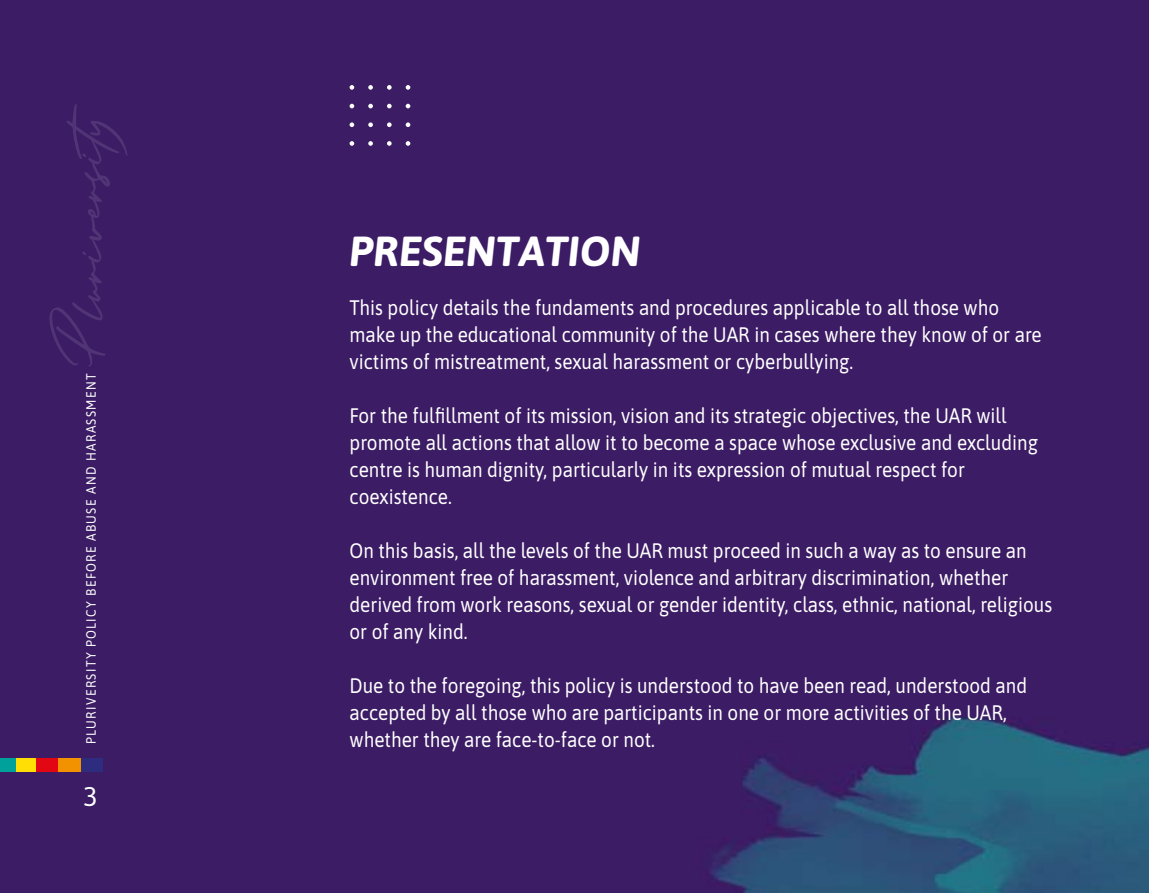
<style>
.page{position:relative;width:1149px;height:893px;background:#fff}
.page>*{position:absolute;margin:0;border:0;box-sizing:border-box;transform-origin:0 0}
.t1{font:italic 700 42px "Asap";color:#fff}
.t2{font:27px "Asap";color:#fff}
.t3{font:21px/27px "Asap";color:#fff;scale:.9 1}
.t4{font:13.5px "Asap";letter-spacing:.11em;color:#fff;scale:.9 1}
</style>
<div class="page">
<div style="left:0;top:0;width:1148px;height:893px;background:#3c1c65"></div>
<svg style="left:349px;top:85px;width:5px;height:5px"></svg>
<svg style="left:349px;top:104px;width:5px;height:4px"></svg>
<svg style="left:368px;top:85px;width:5px;height:5px"></svg>
<svg style="left:368px;top:104px;width:5px;height:4px"></svg>
<svg style="left:387px;top:85px;width:4px;height:5px"></svg>
<svg style="left:387px;top:104px;width:4px;height:4px"></svg>
<svg style="left:405px;top:85px;width:5px;height:5px"></svg>
<svg style="left:405px;top:104px;width:5px;height:4px"></svg>
<svg style="left:349px;top:122px;width:5px;height:5px"></svg>
<svg style="left:349px;top:141px;width:5px;height:5px"></svg>
<svg style="left:368px;top:122px;width:5px;height:5px"></svg>
<svg style="left:368px;top:141px;width:5px;height:5px"></svg>
<svg style="left:387px;top:122px;width:4px;height:5px"></svg>
<svg style="left:387px;top:141px;width:4px;height:5px"></svg>
<svg style="left:405px;top:122px;width:5px;height:5px"></svg>
<svg style="left:405px;top:141px;width:5px;height:5px"></svg>
<div style="left:0;top:759px;width:31px;height:13px;background:#00a19a"></div>
<div style="left:16px;top:759px;width:44px;height:13px;background:#ffde06"></div>
<div style="left:36px;top:759px;width:48px;height:13px;background:#e30613"></div>
<div style="left:59px;top:759px;width:43px;height:13px;background:#f39200"></div>
<div style="left:81px;top:759px;width:22px;height:13px;background:#2e2c7e"></div>
<svg style="left:49px;top:104px;width:80px;height:263px"></svg>
<p class="t4" style="left:82px;top:744px;width:413px;rotate:-90deg">PLURIVERSITY POLICY BEFORE ABUSE AND HARASSMENT</p>
<p class="t2" style="left:83px;top:778px;width:16px">3</p>
<h1 class="t1" style="left:349px;top:223px;width:293px">PRESENTATION</h1>
<p class="t3" style="left:349px;top:293px;width:770px">This policy details the fundaments and procedures applicable to all those who make up the educational community of the UAR in cases where they know of or are victims of mistreatment, sexual harassment or cyberbullying.</p>
<p class="t3" style="left:349px;top:401px;width:766px">For the fulfillment of its mission, vision and its strategic objectives, the UAR will promote all actions that allow it to become a space whose exclusive and excluding centre is human dignity, particularly in its expression of mutual respect for coexistence.</p>
<p class="t3" style="left:349px;top:536px;width:782px">On this basis, all the levels of the UAR must proceed in such a way as to ensure an environment free of harassment, violence and arbitrary discrimination, whether derived from work reasons, sexual or gender identity, class, ethnic, national, religious or of any kind.</p>
<p class="t3" style="left:349px;top:671px;width:754px">Due to the foregoing, this policy is understood to have been read, understood and accepted by all those who are participants in one or more activities of the UAR, whether they are face-to-face or not.</p>
</div>
